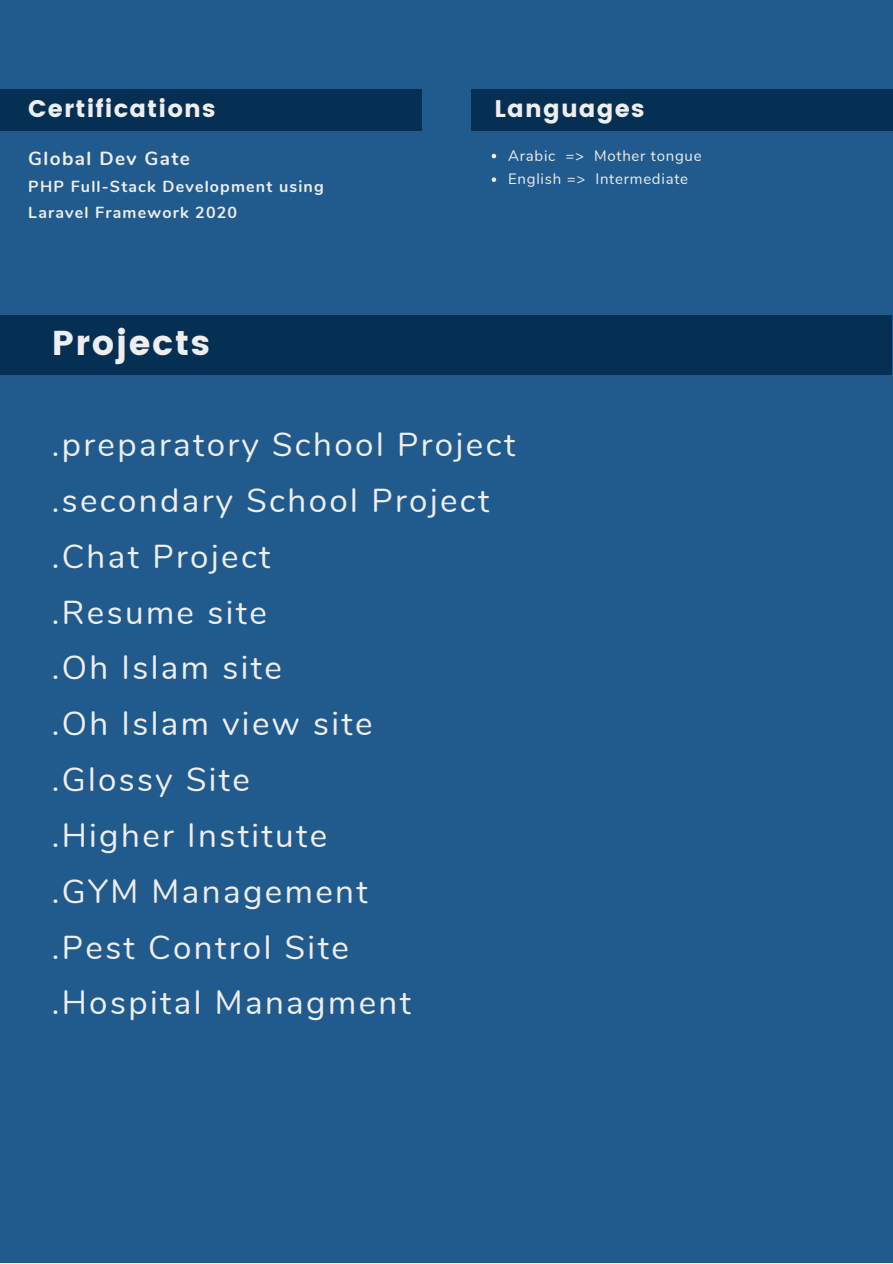
<style>
.page{position:relative;width:893px;height:1264px;background:#fff}
.page>*{position:absolute;margin:0;border:0;box-sizing:border-box;transform-origin:0 0}
.t1{font:34.5px "Poppins";letter-spacing:.05em;color:#eeeeef}
.t2{font:33.15px/55.8px "Nunito";letter-spacing:.075em;color:#eeeeef}
.t3{font:24px "Poppins";letter-spacing:.05em;color:#eeeeef}
.t4{font:700 19.05px "Nunito";letter-spacing:.075em;color:#eeeeef}
.t5{font:700 16.05px/25.8px "Nunito";letter-spacing:.075em;color:#eeeeef}
.t6{font:15px/23.5px "Nunito";letter-spacing:.05em;color:#eeeeef}
</style>
<div class="page">
<div style="left:0;top:0;width:892px;height:1262px;background:#215b8d"></div>
<div style="left:0;top:89px;width:422px;height:42px;background:#062f54"></div>
<div style="left:470px;top:89px;width:422px;height:42px;background:#062f54"></div>
<svg style="left:491px;top:154px;width:5px;height:4px"></svg>
<svg style="left:491px;top:177px;width:5px;height:5px"></svg>
<div style="left:0;top:315px;width:892px;height:60px;background:#062f54"></div>
<p class="t3" style="left:28px;top:95px;width:189px">Certifications</p>
<p class="t4" style="left:28px;top:146px;width:163px">Global Dev Gate</p>
<p class="t5" style="left:28px;top:174px;width:297px">PHP Full-Stack Development using<br>Laravel Framework 2020</p>
<p class="t1" style="left:52px;top:323px;width:160px">Projects</p>
<p class="t3" style="left:494px;top:95px;width:152px">Languages</p>
<p class="t6" style="left:508px;top:144px;width:195px">Arabic =&gt; Mother tongue<br>English =&gt; Intermediate</p>
<p class="t2" style="left:52px;top:417px;width:465px">.preparatory School Project .secondary School Project .Chat Project<br>.Resume site<br>.Oh Islam site<br>.Oh Islam view site<br>.Glossy Site<br>.Higher Institute<br>.GYM Management<br>.Pest Control Site<br>.Hospital Managment</p>
</div>
